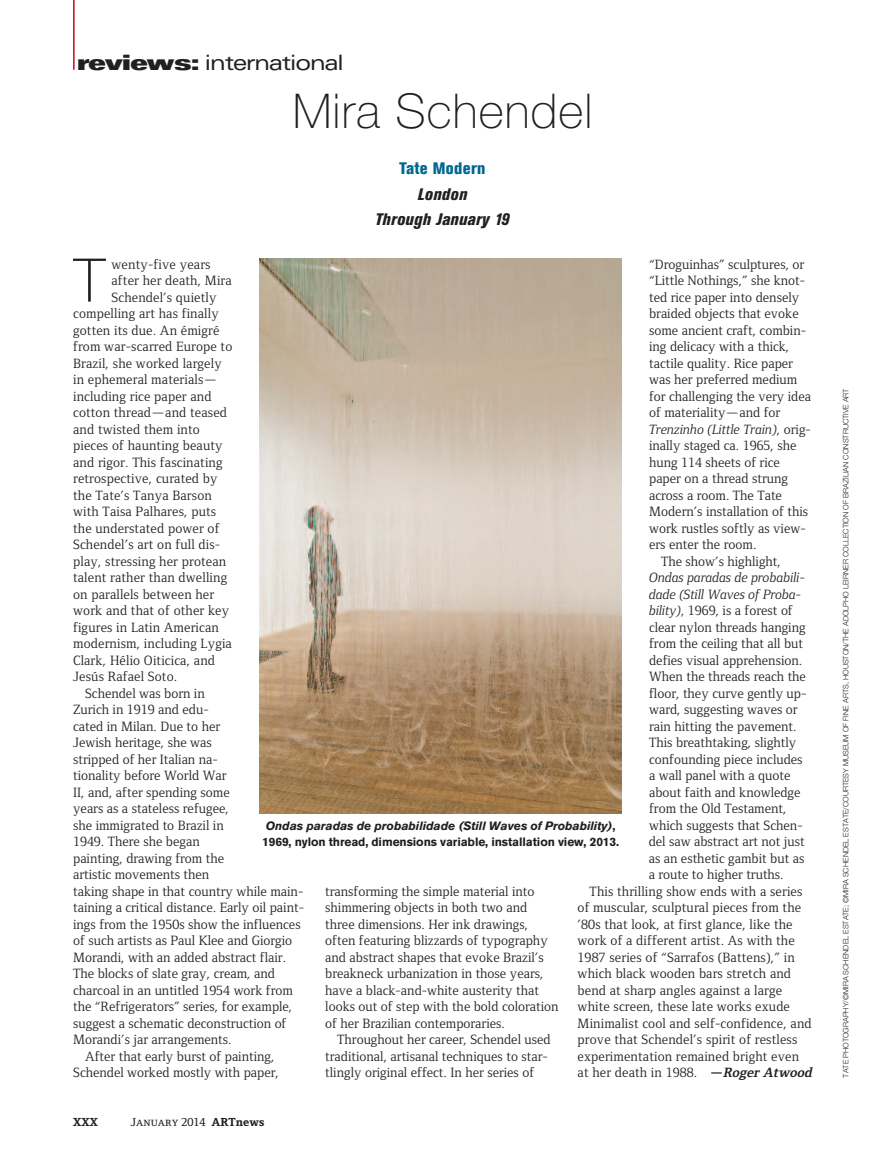
<style>
.page{position:relative;width:885px;height:1175px;background:#fff}
.page>*{position:absolute;margin:0;border:0;box-sizing:border-box;transform-origin:0 0}
.t1{font:100 60.15px "Helvetica Neue";color:#231f20}
.t2{font:100 48px "Helvetica Neue";letter-spacing:.02em;color:#231f20}
.t3{font:expanded 21.15px "Univers";letter-spacing:-.05em;color:#231f20}
.t4{font:italic 800 condensed 16.5px/25.5px "Akzidenz Grotesk BE";letter-spacing:.02em;color:#231f20;text-align:center}
.t5{font:800 condensed 16.5px "Akzidenz Grotesk BE";letter-spacing:.02em;color:#006890}
.t6{font:13.8px/16.5px "Foundry Form Serif";color:#231f20}
.t7{font:italic 13.8px "Foundry Form Serif";color:#231f20}
.t8{font:700 12px/16.5px "Akzidenz Grotesk BE";letter-spacing:-.01em;color:#231f20;text-align:center}
.t9{font:12px "Foundry Form Serif Medium SC";color:#231f20}
.t10{font:800 12px "Foundry Form Serif";color:#231f20}
.t11{font:300 7.5px "Helvetica Neue";color:#231f20}
.s1{font-weight:900}
.s2{font-style:normal}
.s3{font-style:italic}
.s4{font-weight:700;font-style:italic}
.s5{font-family:"Foundry Form Serif";font-weight:500}
.s6{font-family:"Foundry Form Serif";font-weight:800}
</style>
<div class="page">
<img style="left:260px;top:259px;width:362px;height:554px">
<hr style="left:73px;top:0;width:2px;height:70px;background:#bb1018">
<h3 class="t3" style="left:77px;top:54px;width:269px"><span class="s1">reviews:</span> international</h3>
<h2 class="t2" style="left:293px;top:94px;width:301px">Mira Schendel</h2>
<p class="t5" style="left:399px;top:162px;width:88px">Tate Modern</p>
<p class="t4" style="left:375px;top:183px;width:136px">London<br>Through January 19</p>
<h1 class="t1" style="left:74px;top:259px;width:33px">T</h1>
<p class="t6" style="left:112px;top:255px;width:101px">wenty-five years</p>
<p class="t6" style="left:649px;top:255px;width:157px">“Droguinhas” sculptures, or</p>
<p class="t6" style="left:649px;top:272px;width:158px">“Little Nothings,” she knot-</p>
<p class="t6" style="left:649px;top:288px;width:152px">ted rice paper into densely</p>
<p class="t6" style="left:649px;top:305px;width:151px">braided objects that evoke</p>
<p class="t6" style="left:649px;top:321px;width:159px">some ancient craft, combin-</p>
<p class="t6" style="left:649px;top:338px;width:142px">ing delicacy with a thick,</p>
<p class="t6" style="left:649px;top:354px;width:145px">tactile quality. Rice paper</p>
<p class="t6" style="left:649px;top:371px;width:150px">was her preferred medium</p>
<p class="t6" style="left:649px;top:387px;width:163px">for challenging the very idea</p>
<p class="t6" style="left:649px;top:404px;width:133px">of materiality—and for</p>
<p class="t7" style="left:649px;top:421px;width:163px">Trenzinho (Little Train)<span class="s2">, orig-</span></p>
<p class="t6" style="left:649px;top:437px;width:149px">inally staged ca. 1965, she</p>
<p class="t6" style="left:649px;top:453px;width:132px">hung 114 sheets of rice</p>
<p class="t6" style="left:649px;top:470px;width:140px">paper on a thread strung</p>
<p class="t6" style="left:649px;top:486px;width:134px">across a room. The Tate</p>
<p class="t6" style="left:649px;top:503px;width:161px">Modern’s installation of this</p>
<p class="t6" style="left:649px;top:519px;width:158px">work rustles softly as view-</p>
<p class="t6" style="left:649px;top:536px;width:109px">ers enter the room.</p>
<p class="t6" style="left:661px;top:552px;width:121px">The show’s highlight,</p>
<p class="t7" style="left:649px;top:569px;width:158px">Ondas paradas de probabili-</p>
<p class="t7" style="left:649px;top:586px;width:154px">dade (Still Waves of Proba-</p>
<p class="t6" style="left:649px;top:602px;width:145px"><span class="s3">bility)</span>, 1969, is a forest of</p>
<p class="t6" style="left:649px;top:618px;width:158px">clear nylon threads hanging</p>
<p class="t6" style="left:649px;top:635px;width:156px">from the ceiling that all but</p>
<p class="t6" style="left:649px;top:651px;width:155px">defies visual apprehension.</p>
<p class="t6" style="left:649px;top:668px;width:158px">When the threads reach the</p>
<p class="t6" style="left:649px;top:684px;width:159px">floor, they curve gently up-</p>
<p class="t6" style="left:649px;top:701px;width:150px">ward, suggesting waves or</p>
<p class="t6" style="left:649px;top:717px;width:149px">rain hitting the pavement.</p>
<p class="t6" style="left:649px;top:734px;width:149px">This breathtaking, slightly</p>
<p class="t6" style="left:649px;top:750px;width:155px">confounding piece includes</p>
<p class="t6" style="left:649px;top:767px;width:143px">a wall panel with a quote</p>
<p class="t6" style="left:649px;top:783px;width:153px">about faith and knowledge</p>
<p class="t6" style="left:649px;top:800px;width:139px">from the Old Testament,</p>
<p class="t6" style="left:649px;top:816px;width:155px">which suggests that Schen-</p>
<p class="t6" style="left:649px;top:833px;width:158px">del saw abstract art not just</p>
<p class="t6" style="left:649px;top:849px;width:157px">as an esthetic gambit but as</p>
<p class="t6" style="left:649px;top:866px;width:137px">a route to higher truths.</p>
<p class="t6" style="left:590px;top:882px;width:214px">This thrilling show ends with a series</p>
<p class="t6" style="left:578px;top:899px;width:225px">of muscular, sculptural pieces from the</p>
<p class="t6" style="left:578px;top:915px;width:217px">’80s that look, at first glance, like the</p>
<p class="t6" style="left:578px;top:932px;width:219px">work of a different artist. As with the</p>
<p class="t6" style="left:578px;top:948px;width:219px">1987 series of “Sarrafos (Battens),” in</p>
<p class="t6" style="left:578px;top:965px;width:215px">which black wooden bars stretch and</p>
<p class="t6" style="left:578px;top:981px;width:206px">bend at sharp angles against a large</p>
<p class="t6" style="left:578px;top:998px;width:214px">white screen, these late works exude</p>
<p class="t6" style="left:578px;top:1014px;width:236px">Minimalist cool and self-confidence, and</p>
<p class="t6" style="left:578px;top:1031px;width:221px">prove that Schendel’s spirit of restless</p>
<p class="t6" style="left:578px;top:1047px;width:223px">experimentation remained bright even</p>
<p class="t6" style="left:578px;top:1064px;width:236px">at her death in 1988. <span class="s4">—RogerAtwood</span></p>
<p class="t6" style="left:112px;top:272px;width:122px">after her death, Mira</p>
<p class="t6" style="left:112px;top:288px;width:107px">Schendel’s quietly</p>
<p class="t6" style="left:73px;top:305px;width:147px">compelling art has finally</p>
<p class="t6" style="left:73px;top:321px;width:148px">gotten its due. An émigré</p>
<p class="t6" style="left:73px;top:338px;width:161px">from war-scarred Europe to</p>
<p class="t6" style="left:73px;top:354px;width:150px">Brazil, she worked largely</p>
<p class="t6" style="left:73px;top:371px;width:146px">in ephemeral materials—</p>
<p class="t6" style="left:73px;top:387px;width:140px">including rice paper and</p>
<p class="t6" style="left:73px;top:404px;width:155px">cotton thread—and teased</p>
<p class="t6" style="left:73px;top:420px;width:128px">and twisted them into</p>
<p class="t6" style="left:73px;top:437px;width:151px">pieces of haunting beauty</p>
<p class="t6" style="left:73px;top:453px;width:151px">and rigor. This fascinating</p>
<p class="t6" style="left:73px;top:470px;width:146px">retrospective, curated by</p>
<p class="t6" style="left:73px;top:486px;width:140px">the Tate’s Tanya Barson</p>
<p class="t6" style="left:73px;top:503px;width:145px">with Taisa Palhares, puts</p>
<p class="t6" style="left:73px;top:519px;width:148px">the understated power of</p>
<p class="t6" style="left:73px;top:536px;width:149px">Schendel’s art on full dis-</p>
<p class="t6" style="left:73px;top:552px;width:155px">play, stressing her protean</p>
<p class="t6" style="left:73px;top:569px;width:156px">talent rather than dwelling</p>
<p class="t6" style="left:73px;top:585px;width:143px">on parallels between her</p>
<p class="t6" style="left:73px;top:602px;width:158px">work and that of other key</p>
<p class="t6" style="left:73px;top:618px;width:147px">figures in Latin American</p>
<p class="t6" style="left:73px;top:635px;width:160px">modernism, including Lygia</p>
<p class="t6" style="left:73px;top:651px;width:143px">Clark, Hélio Oiticica, and</p>
<p class="t6" style="left:73px;top:668px;width:106px">Jesús Rafael Soto.</p>
<p class="t6" style="left:85px;top:684px;width:121px">Schendel was born in</p>
<p class="t6" style="left:73px;top:701px;width:137px">Zurich in 1919 and edu-</p>
<p class="t6" style="left:73px;top:717px;width:149px">cated in Milan. Due to her</p>
<p class="t6" style="left:73px;top:734px;width:140px">Jewish heritage, she was</p>
<p class="t6" style="left:73px;top:750px;width:146px">stripped of her Italian na-</p>
<p class="t6" style="left:73px;top:767px;width:155px">tionality before World War</p>
<p class="t6" style="left:73px;top:783px;width:158px">II, and, after spending some</p>
<p class="t6" style="left:73px;top:800px;width:157px">years as a stateless refugee,</p>
<p class="t6" style="left:73px;top:816px;width:152px">she immigrated to Brazil in</p>
<p class="t6" style="left:73px;top:833px;width:128px">1949. There she began</p>
<p class="t6" style="left:73px;top:849px;width:153px">painting, drawing from the</p>
<p class="t6" style="left:73px;top:866px;width:138px">artistic movements then</p>
<p class="t6" style="left:73px;top:882px;width:232px">taking shape in that country while main-</p>
<p class="t6" style="left:73px;top:899px;width:232px">taining a critical distance. Early oil paint-</p>
<p class="t6" style="left:73px;top:915px;width:229px">ings from the 1950s show the influences</p>
<p class="t6" style="left:73px;top:932px;width:221px">of such artists as Paul Klee and Giorgio</p>
<p class="t6" style="left:73px;top:948px;width:214px">Morandi, with an added abstract flair.</p>
<p class="t6" style="left:73px;top:965px;width:203px">The blocks of slate gray, cream, and</p>
<p class="t6" style="left:73px;top:981px;width:221px">charcoal in an untitled 1954 work from</p>
<p class="t6" style="left:73px;top:998px;width:221px">the “Refrigerators” series, for example,</p>
<p class="t6" style="left:73px;top:1014px;width:215px">suggest a schematic deconstruction of</p>
<p class="t6" style="left:73px;top:1031px;width:160px">Morandi’s jar arrangements.</p>
<p class="t6" style="left:85px;top:1047px;width:191px">After that early burst of painting,</p>
<p class="t6" style="left:73px;top:1064px;width:207px">Schendel worked mostly with paper,</p>
<p class="t8" style="left:262px;top:818px;width:359px"><span class="s3">Ondas paradas de probabilidade (Still Waves of Probability)</span>,<br>1969, nylon thread, dimensions variable, installation view, 2013.</p>
<p class="t6" style="left:325px;top:882px;width:235px">transforming the simple material into shimmering objects in both two and three dimensions. Her ink drawings, often featuring blizzards of typography and abstract shapes that evoke Brazil’s breakneck urbanization in those years, have a black-and-white austerity that looks out of step with the bold coloration of her Brazilian contemporaries.</p>
<p class="t6" style="left:325px;top:1031px;width:227px;text-indent:12px">Throughout her career, Schendel used traditional, artisanal techniques to star&shy;tlingly original effect. In her series of</p>
<p class="t10" style="left:73px;top:1114px;width:26px">XXX</p>
<p class="t9" style="left:131px;top:1114px;width:135px">January <span class="s5">2014</span> <span class="s6">ARTnews</span></p>
<p class="t11" style="left:843px;top:1077px;width:690px;rotate:-90deg">TATE PHOTOGRAPHY/©MIRA SCHENDEL ESTATE; ©MIRA SCHENDEL ESTATE/COURTESY MUSEUM OF FINE ARTS, HOUSTON/THE ADOLPHO LEIRNER COLLECTION OF BRAZILIAN CONSTRUCTIVE ART</p>
</div>
